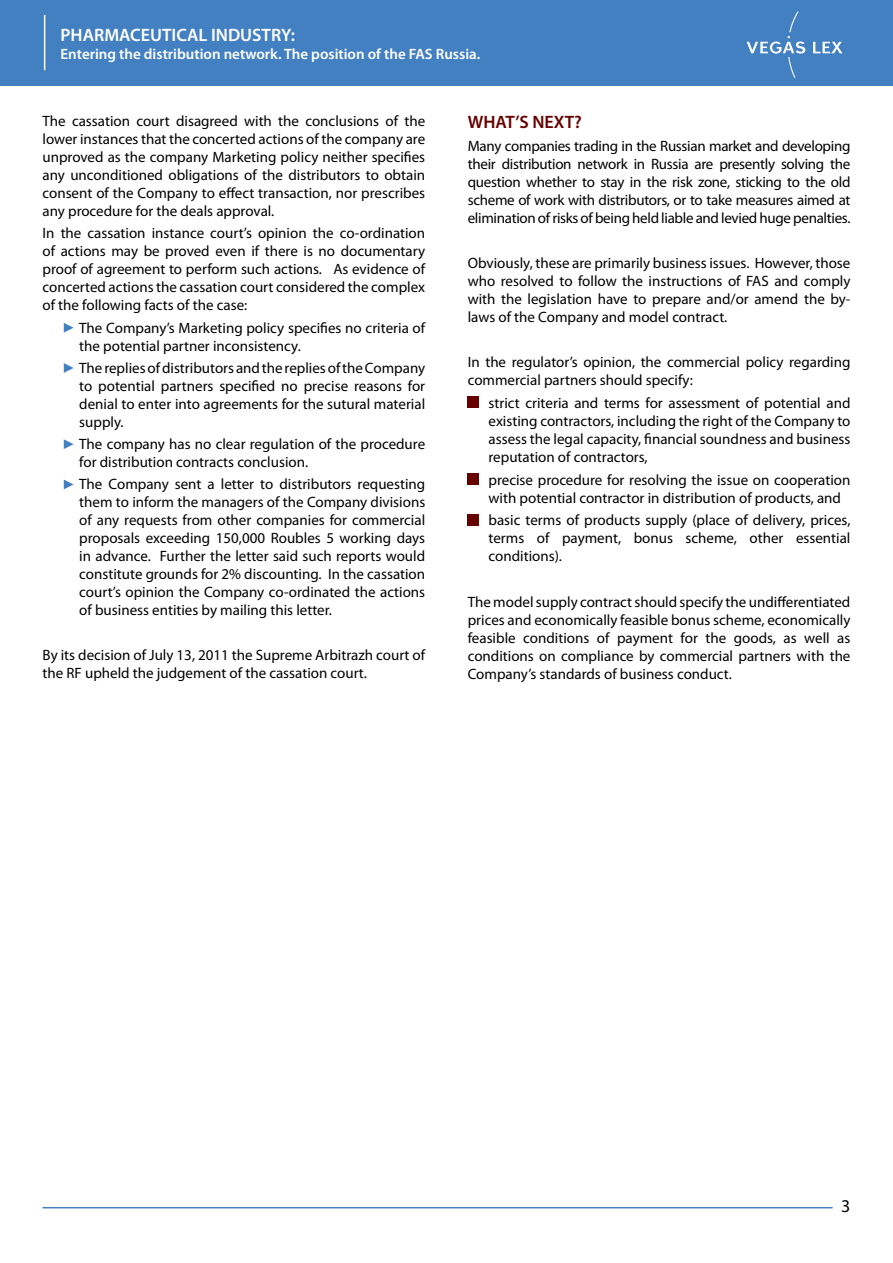
<style>
.page{position:relative;width:893px;height:1263px;background:#fff}
.page>*{position:absolute;margin:0;border:0;box-sizing:border-box;transform-origin:0 0}
.t1{font:600 18px "Myriad Pro";color:#fff}
.t2{font:600 18px "Myriad Pro";color:#680000}
.t3{font:18px "Myriad Pro";color:#000}
.t4{font:15px/18px "Myriad Pro";color:#000;text-align:justify}
.t5{font:600 15px "Myriad Pro";color:#fff}
</style>
<div class="page">
<div style="left:0;top:0;width:893px;height:85px;background:#4380c2"></div>
<svg style="left:813px;top:42px;width:29px;height:11px"></svg>
<svg style="left:747px;top:11px;width:58px;height:67px"></svg>
<hr style="left:43px;top:1207px;width:790px;height:1px;background:#4380c2">
<hr style="left:44px;top:15px;width:1px;height:55px;background:#fff">
<svg style="left:64px;top:323px;width:10px;height:10px"></svg>
<svg style="left:64px;top:363px;width:10px;height:10px"></svg>
<svg style="left:64px;top:439px;width:10px;height:10px"></svg>
<svg style="left:64px;top:480px;width:10px;height:9px"></svg>
<div style="left:468px;top:397px;width:11px;height:11px;background:#680000"></div>
<div style="left:468px;top:473px;width:11px;height:12px;background:#680000"></div>
<div style="left:468px;top:514px;width:11px;height:11px;background:#680000"></div>
<p class="t1" style="left:61px;top:24px;width:236px">PHARMACEUTICAL INDUSTRY:</p>
<p class="t5" style="left:61px;top:45px;width:421px">Entering the distribution network. The position of the FAS Russia.</p>
<p class="t4" style="left:43px;top:112px;width:384px">The cassation court disagreed with the conclusions of the lower instances that the concerted actions of the company are unproved as the company Marketing policy neither specifies any unconditioned obligations of the distributors to obtain consent of the Company to effect transaction, nor prescribes any procedure for the deals approval.</p>
<p class="t4" style="left:43px;top:224px;width:384px">In the cassation instance court’s opinion the co-ordination of actions may be proved even if there is no documentary proof of agreement to perform such actions. As evidence of concerted actions the cassation court considered the complex of the following facts of the case:</p>
<p class="t4" style="left:79px;top:318px;width:347px">The Company’s Marketing policy specifies no criteria of the potential partner inconsistency.</p>
<p class="t4" style="left:79px;top:359px;width:347px">The replies of distributors and the replies of the Company to potential partners specified no precise reasons for denial to enter into agreements for the sutural material supply.</p>
<p class="t4" style="left:79px;top:435px;width:347px">The company has no clear regulation of the procedure for distribution contracts conclusion.</p>
<p class="t4" style="left:79px;top:475px;width:347px">The Company sent a letter to distributors requesting them to inform the managers of the Company divisions of any requests from other companies for commercial proposals exceeding 150,000 Roubles 5 working days in advance. Further the letter said such reports would constitute grounds for 2% discounting. In the cassation court’s opinion the Company co-ordinated the actions of business entities by mailing this letter.</p>
<p class="t4" style="left:43px;top:646px;width:384px">By its decision of July 13, 2011 the Supreme Arbitrazh court of the RF upheld the judgement of the cassation court.</p>
<p class="t2" style="left:468px;top:111px;width:116px">WHAT’S NEXT?</p>
<p class="t4" style="left:468px;top:136px;width:384px">Many companies trading in the Russian market and developing their distribution network in Russia are presently solving the question whether to stay in the risk zone, sticking to the old scheme of work with distributors, or to take measures aimed at elimination of risks of being held liable and levied huge penalties.</p>
<p class="t4" style="left:468px;top:254px;width:384px">Obviously, these are primarily business issues. However, those who resolved to follow the instructions of FAS and comply with the legislation have to prepare and/or amend the by&shy;laws of the Company and model contract.</p>
<p class="t4" style="left:468px;top:353px;width:384px">In the regulator’s opinion, the commercial policy regarding commercial partners should specify:</p>
<p class="t4" style="left:489px;top:394px;width:363px">strict criteria and terms for assessment of potential and existing contractors, including the right of the Company to assess the legal capacity, financial soundness and business reputation of contractors,</p>
<p class="t4" style="left:489px;top:470px;width:363px">precise procedure for resolving the issue on cooperation with potential contractor in distribution of products, and</p>
<p class="t4" style="left:489px;top:511px;width:363px">basic terms of products supply (place of delivery, prices, terms of payment, bonus scheme, other essential conditions).</p>
<p class="t4" style="left:468px;top:592px;width:384px">The model supply contract should specify the undifferentiated prices and economically feasible bonus scheme, economically feasible conditions of payment for the goods, as well as conditions on compliance by commercial partners with the Company’s standards of business conduct.</p>
<p class="t3" style="left:841px;top:1195px;width:11px">3</p>
</div>
